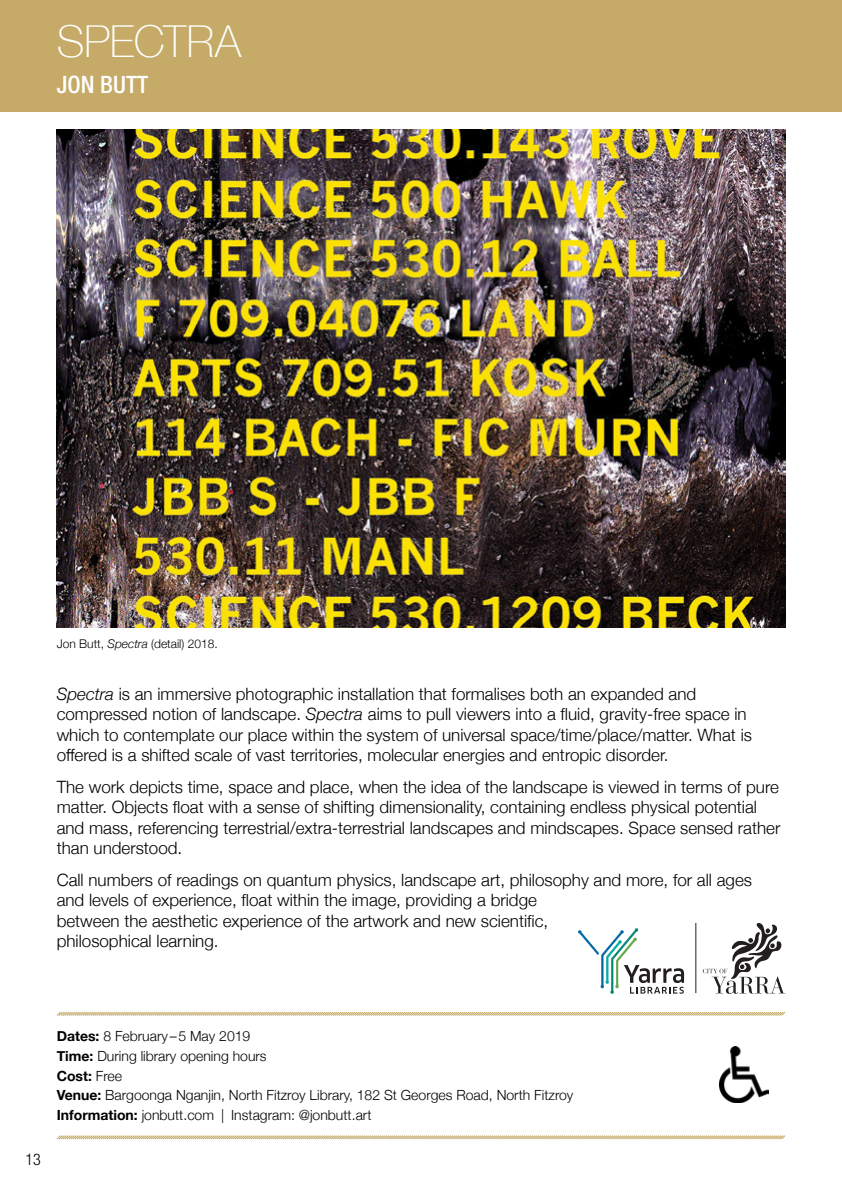
<style>
.page{position:relative;width:842px;height:1191px;background:#fff}
.page>*{position:absolute;margin:0;border:0;box-sizing:border-box;transform-origin:0 0}
.AD_TITLE{font:100 44px "Helvetica Neue";letter-spacing:-.01em;color:#fff}
.AD_SUB_TITLE{font:500 condensed 24px "Helvetica Neue LT Std";color:#fff}
.AD_BODY_COPY{font:300 17px/20.4px "Helvetica Neue";color:#000}
.t1{font:300 condensed 16px "Helvetica Neue LT Std";color:#000}
.AD_DETAILS{font:300 14px "Helvetica Neue";color:#000}
.AD_DETAILS-2{font:700 14px "Helvetica Neue";color:#000}
.IMAGE_CREDIT{font:300 12px "Helvetica Neue";color:#000}
.s1{font-style:italic}
.s2{font-weight:700}
.s3{font-weight:300}
</style>
<div class="page">
<div style="left:0;top:0;width:842px;height:112px;background:#c5aa68"></div>
<svg style="left:56px;top:1011px;width:730px;height:5px"></svg>
<svg style="left:56px;top:1135px;width:730px;height:5px"></svg>
<img style="left:57px;top:130px;width:728px;height:497px">
<svg style="left:703px;top:923px;width:81px;height:70px"></svg>
<svg style="left:578px;top:928px;width:106px;height:65px"></svg>
<hr style="left:695px;top:923px;width:1px;height:70px;background:#221e1f">
<img style="left:719px;top:1046px;width:49px;height:56px">
<p class="AD_TITLE" style="left:57px;top:8px;width:186px">SPECTRA</p>
<p class="AD_SUB_TITLE" style="left:57px;top:70px;width:93px">JON BUTT</p>
<p class="IMAGE_CREDIT" style="left:57px;top:634px;width:162px">Jon Butt, <span class="s1">Spectra</span> (detail) 2018.</p>
<p class="AD_BODY_COPY" style="left:57px;top:682px;width:697px"><span class="s1">Spectra</span> is an immersive photographic installation that formalises both an expanded and compressed notion of landscape. <span class="s1">Spectra</span> aims to pull viewers into a fluid, gravity-free space in which to contemplate our place within the system of universal space/time/place/matter. What is offered is a shifted scale of vast territories, molecular energies and entropic disorder.</p>
<p class="AD_BODY_COPY" style="left:57px;top:775px;width:725px">The work depicts time, space and place, when the idea of the landscape is viewed in terms of pure matter. Objects float with a sense of shifting dimensionality, containing endless physical potential and mass, referencing terrestrial/extra-terrestrial landscapes and mindscapes. Space sensed rather than understood.</p>
<p class="AD_BODY_COPY" style="left:57px;top:868px;width:697px">Call numbers of readings on quantum physics, landscape art, philosophy and more, for all ages and levels of experience, float within the image, providing a bridge<br>between the aesthetic experience of the artwork and new scientific,<br>philosophical learning.</p>
<p class="t1" style="left:26px;top:1150px;width:17px">13</p>
<p class="AD_DETAILS" style="left:57px;top:1025px;width:195px"><span class="s2">Dates:</span> 8 February–5 May 2019</p>
<p class="AD_DETAILS" style="left:57px;top:1044px;width:211px"><span class="s2">Time:</span> During library opening hours</p>
<p class="AD_DETAILS-2" style="left:57px;top:1064px;width:67px">Cost: <span class="s3">Free</span></p>
<p class="AD_DETAILS" style="left:57px;top:1084px;width:518px"><span class="s2">Venue:</span> Bargoonga Nganjin, North Fitzroy Library, 182 St Georges Road, North Fitzroy</p>
<p class="AD_DETAILS" style="left:57px;top:1103px;width:316px"><span class="s2">Information:</span> jonbutt.com | Instagram: @jonbutt.art</p>
</div>
